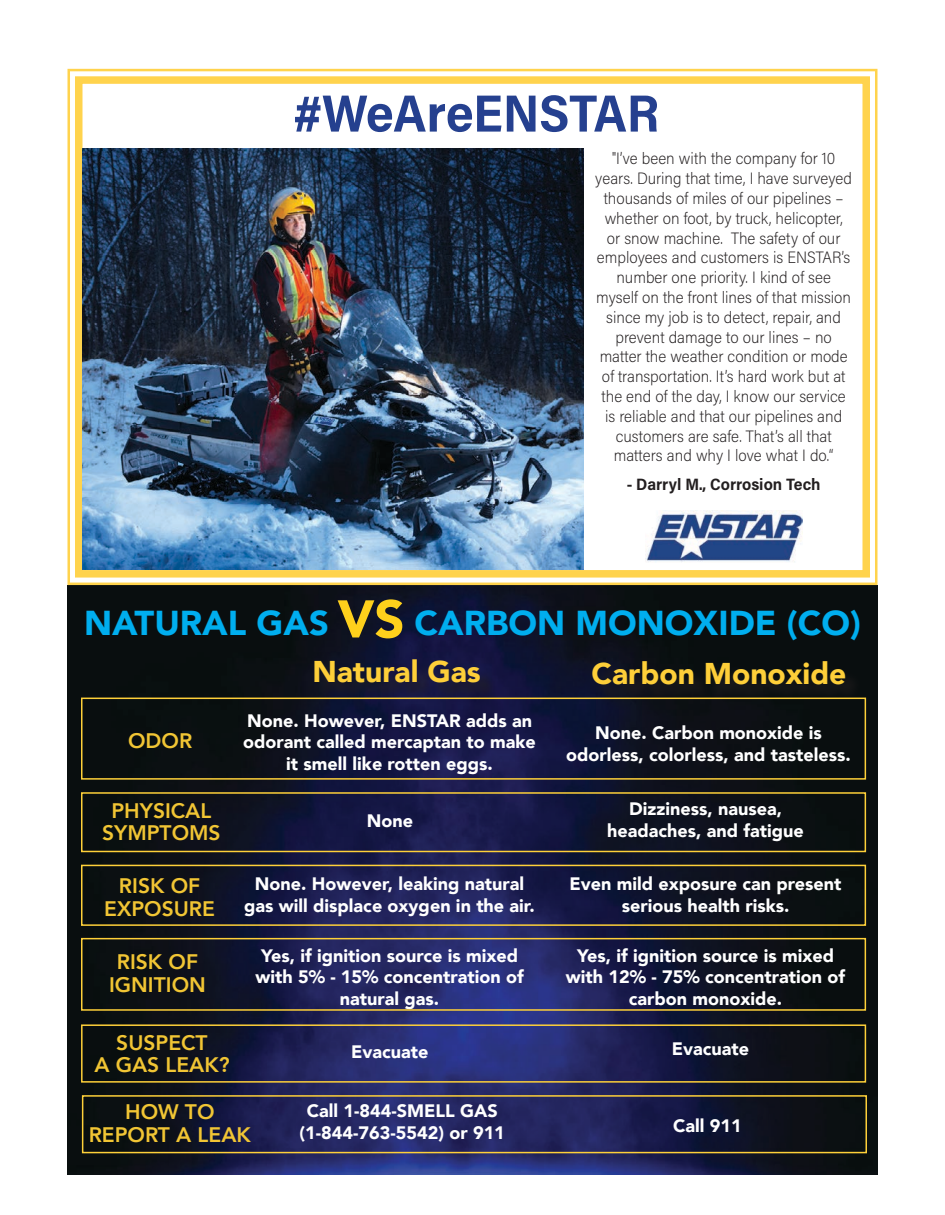
<style>
.page{position:relative;width:945px;height:1215px;background:#fff}
.page>*{position:absolute;margin:0;border:0;box-sizing:border-box;transform-origin:0 0}
.t1{font:700 52.5px "Acumin Pro Semi Cond";letter-spacing:-.005em;color:#25408f}
.t2{font:900 52.5px "Avenir";color:#fed01c}
.t3{font:900 34.5px "Avenir";color:#00aeef}
.t4{font:900 30px "Avenir";color:#fecf39}
.t5{font:800 21px "Avenir";color:#f1c534}
.t6{font:900 18px/21.6px "Avenir";color:#fff;text-align:center}
.t7{font:200 16.5px/19.8px "Acumin Pro Semi Cond";color:#231f20;text-align:center}
.t8{font:700 16.5px "Acumin Pro Semi Cond";color:#231f20}
</style>
<div class="page">
<img style="left:68px;top:586px;width:810px;height:588px">
<svg style="left:67px;top:68px;width:811px;height:518px"></svg>
<div style="left:75px;top:76px;width:795px;height:502px;border:8px solid #ffd34d"></div>
<div style="left:316px;top:661px;width:182px;height:40px;background:#231f20;opacity:.75"></div>
<div style="left:594px;top:663px;width:269px;height:39px;background:#231f20;opacity:.75"></div>
<img style="left:82px;top:149px;width:502px;height:421px">
<div style="left:81px;top:698px;width:785px;height:82px;border:2px solid #fed039"></div>
<div style="left:81px;top:792px;width:785px;height:60px;border:2px solid #fed039"></div>
<div style="left:81px;top:865px;width:785px;height:61px;border:2px solid #fed039"></div>
<div style="left:81px;top:938px;width:785px;height:73px;border:2px solid #fed039"></div>
<div style="left:81px;top:1024px;width:785px;height:59px;border:2px solid #fed039"></div>
<div style="left:82px;top:1095px;width:785px;height:58px;border:2px solid #fed039"></div>
<p class="t1" style="left:294px;top:76px;width:367px">#WeAreENSTAR</p>
<p class="t7" style="left:595px;top:148px;width:258px">"I’ve been with the company for 10 years. During that time, I have surveyed thousands of miles of our pipelines – whether on foot, by truck, helicopter,<br>or snow machine. The safety of our employees and customers is ENSTAR’s number one priority. I kind of see myself on the front lines of that mission since my job is to detect, repair, and prevent damage to our lines – no</p>
<p class="t7" style="left:600px;top:346px;width:249px">matter the weather condition or mode of transportation. It’s hard work but at the end of the day, I know our service is reliable and that our pipelines and customers are safe. That’s all that</p>
<p class="t7" style="left:614px;top:445px;width:221px">matters and why I love what I do.“</p>
<p class="t8" style="left:627px;top:473px;width:196px">- Darryl M., Corrosion Tech</p>
<p class="t2" style="left:338px;top:574px;width:69px">VS</p>
<p class="t3" style="left:415px;top:593px;width:448px">CARBON MONOXIDE (CO)</p>
<p class="t4" style="left:312px;top:646px;width:170px">Natural Gas</p>
<p class="t4" style="left:592px;top:648px;width:256px">Carbon Monoxide</p>
<p class="t3" style="left:84px;top:593px;width:246px">NATURAL GAS</p>
<p class="t5" style="left:128px;top:724px;width:66px">ODOR</p>
<p class="t5" style="left:111px;top:794px;width:101px">PHYSICAL</p>
<p class="t5" style="left:102px;top:817px;width:120px">SYMPTOMS</p>
<p class="t5" style="left:119px;top:870px;width:83px">RISK OF</p>
<p class="t5" style="left:104px;top:892px;width:112px">EXPOSURE</p>
<p class="t5" style="left:117px;top:945px;width:83px">RISK OF</p>
<p class="t5" style="left:109px;top:968px;width:98px">IGNITION</p>
<p class="t5" style="left:116px;top:1026px;width:93px">SUSPECT</p>
<p class="t5" style="left:94px;top:1049px;width:137px">A GAS LEAK?</p>
<p class="t6" style="left:243px;top:709px;width:294px">None. However, ENSTAR adds an odorant called mercaptan to make it smell like rotten eggs.</p>
<p class="t6" style="left:367px;top:809px;width:48px">None</p>
<p class="t6" style="left:595px;top:722px;width:228px">None. Carbon monoxide is</p>
<p class="t6" style="left:566px;top:744px;width:286px">odorless, colorless, and tasteless.</p>
<p class="t6" style="left:629px;top:798px;width:155px">Dizziness, nausea,</p>
<p class="t6" style="left:607px;top:819px;width:198px">headaches, and fatigue</p>
<p class="t6" style="left:244px;top:873px;width:292px">None. However, leaking natural gas will displace oxygen in the air.</p>
<p class="t6" style="left:570px;top:873px;width:274px">Even mild exposure can present serious health risks.</p>
<p class="t6" style="left:255px;top:944px;width:270px">Yes, if ignition source is mixed with 5% - 15% concentration of natural gas.</p>
<p class="t6" style="left:566px;top:944px;width:281px">Yes, if ignition source is mixed with 12% - 75% concentration of carbon monoxide.</p>
<p class="t6" style="left:351px;top:1041px;width:79px">Evacuate</p>
<p class="t6" style="left:672px;top:1038px;width:79px">Evacuate</p>
<p class="t5" style="left:125px;top:1095px;width:91px">HOW TO</p>
<p class="t5" style="left:89px;top:1118px;width:164px">REPORT A LEAK</p>
<p class="t6" style="left:307px;top:1099px;width:192px">Call 1-844-SMELL GAS</p>
<p class="t6" style="left:300px;top:1121px;width:207px">(1-844-763-5542) or 911</p>
<p class="t6" style="left:673px;top:1114px;width:70px">Call 911</p>
</div>
